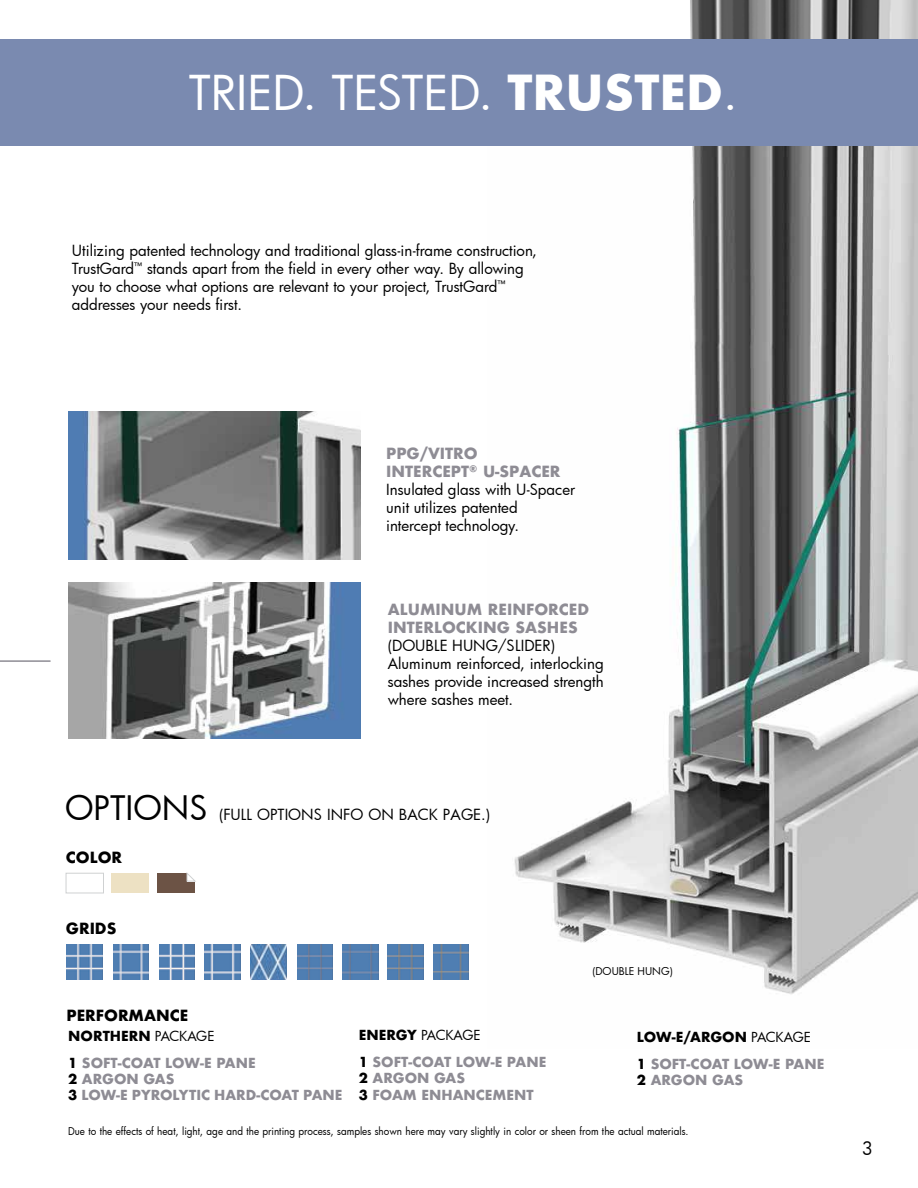
<style>
.page{position:relative;width:918px;height:1188px;background:#fff}
.page>*{position:absolute;margin:0;border:0;box-sizing:border-box;transform-origin:0 0}
.t1{font:46.95px "Futura";color:#fff}
.t2{font:18px "Futura";color:#000}
.t3{font:15px/18px "Futura";color:#000}
.t4{font:700 15px/18px "Futura";color:#8e8c94}
.t5{font:700 15px "Futura";color:#000}
.t6{font:700 13.5px/26.7px "Futura";color:#8e8c94}
.t7{font:10.5px "Futura";color:#000;scale:.94 1}
.t8{font:10.5px "Futura";color:#000}
.s1{font-weight:700}
.s2{font-weight:700;color:#8e8c94}
.s3{font-size:33px}
.s4{color:#000}
.s5{font-weight:400;color:#000}
</style>
<div class="page">
<img style="left:514px;top:0;width:404px;height:994px">
<hr style="left:0;top:660px;width:50px;height:2px;background:#8e8c94">
<img style="left:68px;top:412px;width:292px;height:148px">
<img style="left:67px;top:944px;width:35px;height:36px">
<img style="left:159px;top:944px;width:36px;height:36px">
<img style="left:113px;top:944px;width:36px;height:36px">
<svg style="left:240px;top:944px;width:1px;height:36px"></svg>
<img style="left:205px;top:944px;width:35px;height:36px">
<img style="left:343px;top:944px;width:35px;height:36px">
<img style="left:297px;top:944px;width:36px;height:36px">
<svg style="left:423px;top:944px;width:1px;height:36px"></svg>
<img style="left:388px;top:944px;width:35px;height:36px">
<img style="left:433px;top:944px;width:36px;height:36px">
<img style="left:251px;top:944px;width:35px;height:36px">
<img style="left:68px;top:582px;width:292px;height:156px">
<div style="left:66px;top:873px;width:38px;height:20px;border:1px solid #cfd1d2"></div>
<div style="left:112px;top:873px;width:37px;height:20px;background:#ede1c3"></div>
<div style="left:158px;top:873px;width:37px;height:20px;background:#6c5345"></div>
<svg style="left:187px;top:873px;width:9px;height:8px"></svg>
<div style="left:8px;top:39px;width:910px;height:107px;background:#7a8ab0"></div>
<h1 class="t1" style="left:189px;top:61px;width:550px">TRIED. TESTED. <span class="s1">TRUSTED</span>.</h1>
<p class="t3" style="left:72px;top:241px;width:467px">Utilizing patented technology and traditional glass-in-frame construction, TrustGard<sup>™</sup> stands apart from the field in every other way. By allowing you to choose what options are relevant to your project, TrustGard<sup>™ </sup>addresses your needs first.</p>
<p class="t3" style="left:386px;top:444px;width:191px"><span class="s2">PPG/VITRO<br>INTERCEPT</span><sup>®</sup> <span class="s2">U-SPACER<br></span>Insulated glass with U-Spacer unit utilizes patented intercept technology.</p>
<p class="t4" style="left:388px;top:600px;width:203px">ALUMINUM REINFORCED<br>INTERLOCKING SASHES</p>
<p class="t3" style="left:388px;top:636px;width:217px">(DOUBLE HUNG/SLIDER)<br>Aluminum reinforced, interlocking sashes provide increased strength where sashes meet.</p>
<p class="t3" style="left:65px;top:805px;width:427px"><span class="s3">OPTIONS</span> (FULL OPTIONS INFO ON BACK PAGE.)</p>
<p class="t5" style="left:66px;top:847px;width:58px">COLOR</p>
<p class="t5" style="left:66px;top:918px;width:52px">GRIDS</p>
<p class="t5" style="left:67px;top:1004px;width:123px">PERFORMANCE</p>
<p class="t6" style="left:68px;top:1022px;width:189px"><span class="s4">NORTHERN</span> <span class="s5">PACKAGE<br></span><span class="s4">1</span> SOFT-COAT LOW-E PANE</p>
<p class="t6" style="left:68px;top:1071px;width:276px;line-height:16.2px"><span class="s4">2</span> ARGON GAS<br><span class="s4">3</span> LOW-E PYROLYTIC HARD-COAT PANE</p>
<p class="t6" style="left:359px;top:1022px;width:189px"><span class="s4">ENERGY</span> <span class="s5">PACKAGE<br></span><span class="s4">1</span> SOFT-COAT LOW-E PANE</p>
<p class="t6" style="left:359px;top:1070px;width:177px;line-height:16.2px"><span class="s4">2</span> ARGON GAS<br><span class="s4">3</span> FOAM ENHANCEMENT</p>
<p class="t8" style="left:593px;top:964px;width:82px">(DOUBLE HUNG)</p>
<p class="t6" style="left:637px;top:1024px;width:189px"><span class="s4">LOW-E/ARGON</span> <span class="s5">PACKAGE<br></span><span class="s4">1</span> SOFT-COAT LOW-E PANE</p>
<p class="t6" style="left:637px;top:1066px;width:108px"><span class="s4">2</span> ARGON GAS</p>
<p class="t7" style="left:68px;top:1124px;width:662px">Due to the effects of heat, light, age and the printing process, samples shown here may vary slightly in color or sheen from the actual materials.</p>
<p class="t2" style="left:862px;top:1136px;width:13px">3</p>
</div>
